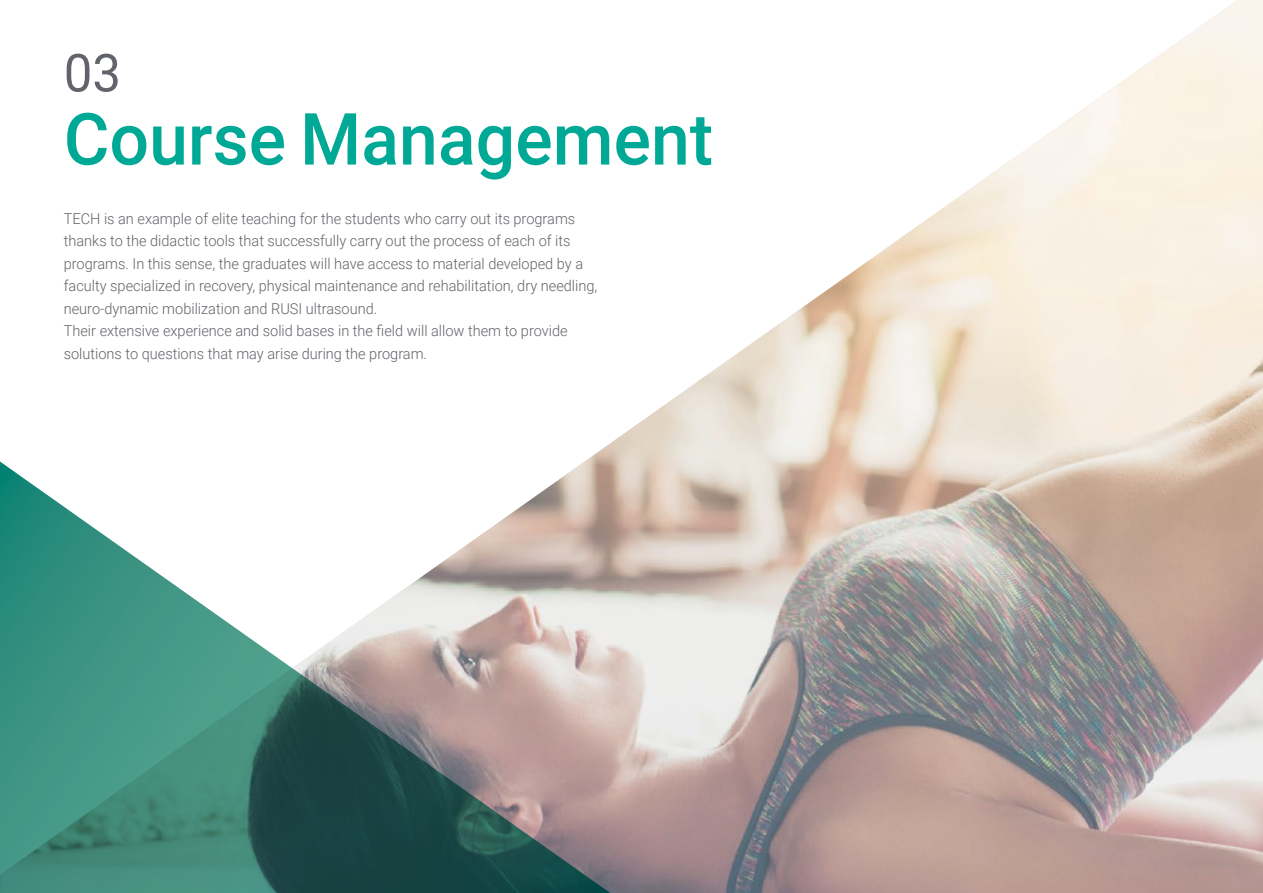
<style>
.page{position:relative;width:1263px;height:893px;background:#fff}
.page>*{position:absolute;margin:0;border:0;box-sizing:border-box;transform-origin:0 0}
.t1{font:500 72px "Roboto";color:#00a996}
.t2{font:52.5px "Roboto";color:#61646a}
.t3{font:300 15px/22.5px "Roboto";color:#61646a}
</style>
<div class="page">
<img style="left:607px;top:0;width:656px;height:893px">
<svg style="left:0;top:446px;width:640px;height:447px"></svg>
<h2 class="t2" style="left:64px;top:36px;width:59px">03</h2>
<h1 class="t1" style="left:64px;top:89px;width:651px">Course Management</h1>
<p class="t3" style="left:64px;top:207px;width:535px">TECH is an example of elite teaching for the students who carry out its programs thanks to the didactic tools that successfully carry out the process of each of its programs. In this sense, the graduates will have access to material developed by a faculty specialized in recovery, physical maintenance and rehabilitation, dry needling, neuro-dynamic mobilization and RUSI ultrasound.<br>Their extensive experience and solid bases in the field will allow them to provide solutions to questions that may arise during the program.</p>
</div>
